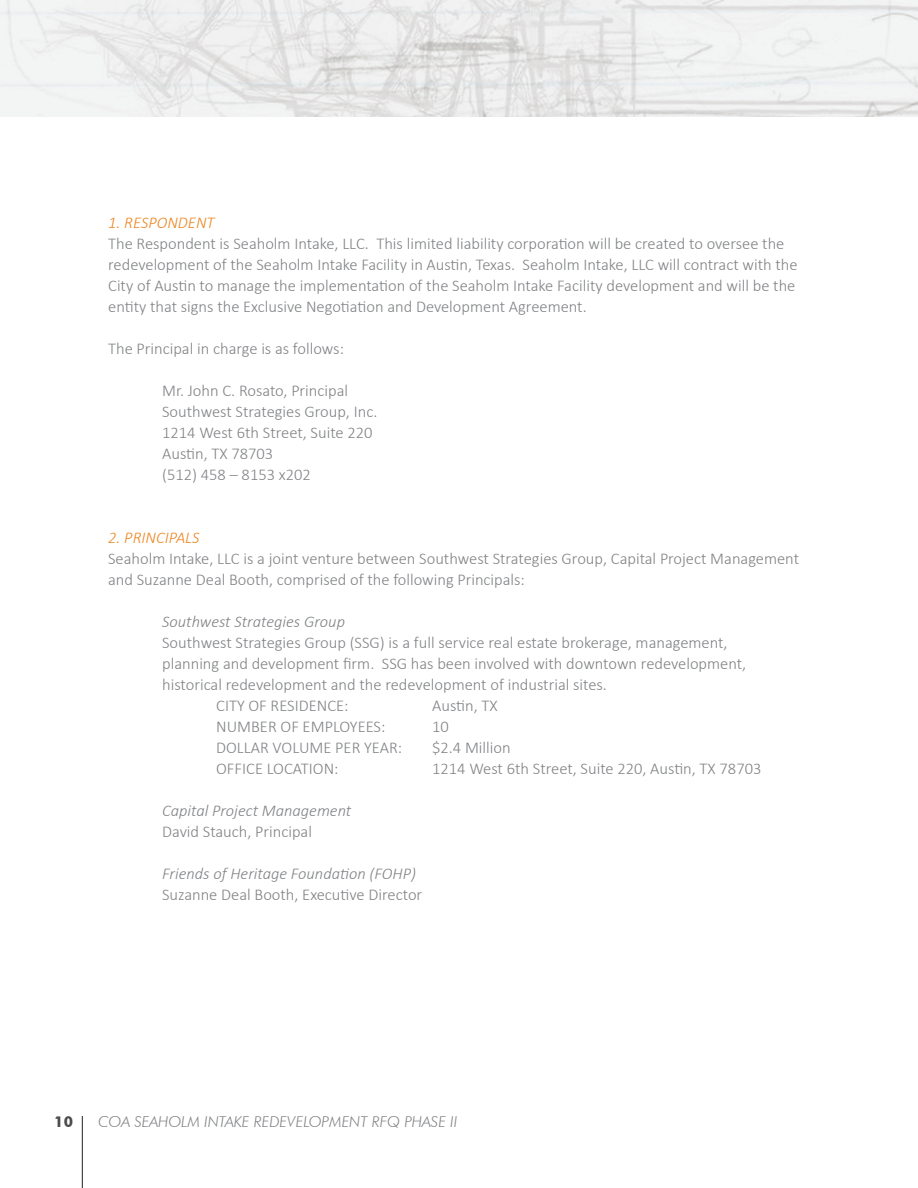
<style>
.page{position:relative;width:918px;height:1188px;background:#fff}
.page>*{position:absolute;margin:0;border:0;box-sizing:border-box;transform-origin:0 0}
.t1{font:300 16.5px/21px "Calibri";color:#808285}
.t2{font:italic 300 16.5px "Calibri";color:#808285}
.t3{font:italic 300 16.5px "Calibri";color:#ed8622}
.t4{font:italic 300 15px "Futura BT";color:#808285}
.t5{font:700 15px "Futura BT";color:#4b4c4d}
</style>
<div class="page">
<hr style="left:82px;top:1116px;width:1px;height:72px;background:#231f20">
<img style="left:0;top:0;width:918px;height:117px">
<p class="t3" style="left:108px;top:213px;width:108px">1. RESPONDENT</p>
<p class="t1" style="left:108px;top:233px;width:691px">The Respondent is Seaholm Intake, LLC. This limited liability corporation will be created to oversee the redevelopment of the Seaholm Intake Facility in Austin, Texas. Seaholm Intake, LLC will contract with the City of Austin to manage the implementation of the Seaholm Intake Facility development and will be the entity that signs the Exclusive Negotiation and Development Agreement.</p>
<p class="t1" style="left:108px;top:338px;width:237px">The Principal in charge is as follows:</p>
<p class="t1" style="left:162px;top:380px;width:217px">Mr. John C. Rosato, Principal<br>Southwest Strategies Group, Inc.<br>1214 West 6th Street, Suite 220<br>Austin, TX 78703<br>(512) 458 – 8153 x202</p>
<p class="t3" style="left:108px;top:528px;width:93px">2. PRINCIPALS</p>
<p class="t1" style="left:108px;top:548px;width:692px">Seaholm Intake, LLC is a joint venture between Southwest Strategies Group, Capital Project Management and Suzanne Deal Booth, comprised of the following Principals:</p>
<p class="t2" style="left:162px;top:612px;width:184px">Southwest Strategies Group</p>
<p class="t1" style="left:162px;top:632px;width:567px">Southwest Strategies Group (SSG) is a full service real estate brokerage, management,</p>
<p class="t1" style="left:162px;top:653px;width:586px">planning and development firm. SSG has been involved with downtown redevelopment,</p>
<p class="t1" style="left:162px;top:674px;width:446px">historical redevelopment and the redevelopment of industrial sites.</p>
<p class="t1" style="left:216px;top:695px;width:134px">CITY OF RESIDENCE:</p>
<p class="t1" style="left:432px;top:695px;width:67px">Austin, TX</p>
<p class="t1" style="left:216px;top:716px;width:171px">NUMBER OF EMPLOYEES:</p>
<p class="t1" style="left:432px;top:716px;width:18px">10</p>
<p class="t1" style="left:216px;top:737px;width:188px">DOLLAR VOLUME PER YEAR:</p>
<p class="t1" style="left:432px;top:737px;width:80px">$2.4 Million</p>
<p class="t1" style="left:216px;top:758px;width:124px">OFFICE LOCATION:</p>
<p class="t1" style="left:432px;top:758px;width:331px">1214 West 6th Street, Suite 220, Austin, TX 78703</p>
<p class="t2" style="left:162px;top:801px;width:191px">Capital Project Management</p>
<p class="t1" style="left:162px;top:821px;width:151px">David Stauch, Principal</p>
<p class="t2" style="left:162px;top:864px;width:255px">Friends of Heritage Foundation (FOHP)</p>
<p class="t1" style="left:162px;top:884px;width:262px">Suzanne Deal Booth, Executive Director</p>
<p class="t5" style="left:54px;top:1113px;width:20px">10</p>
<p class="t4" style="left:98px;top:1113px;width:361px">COA SEAHOLM INTAKE REDEVELOPMENT RFQ PHASE II</p>
</div>
